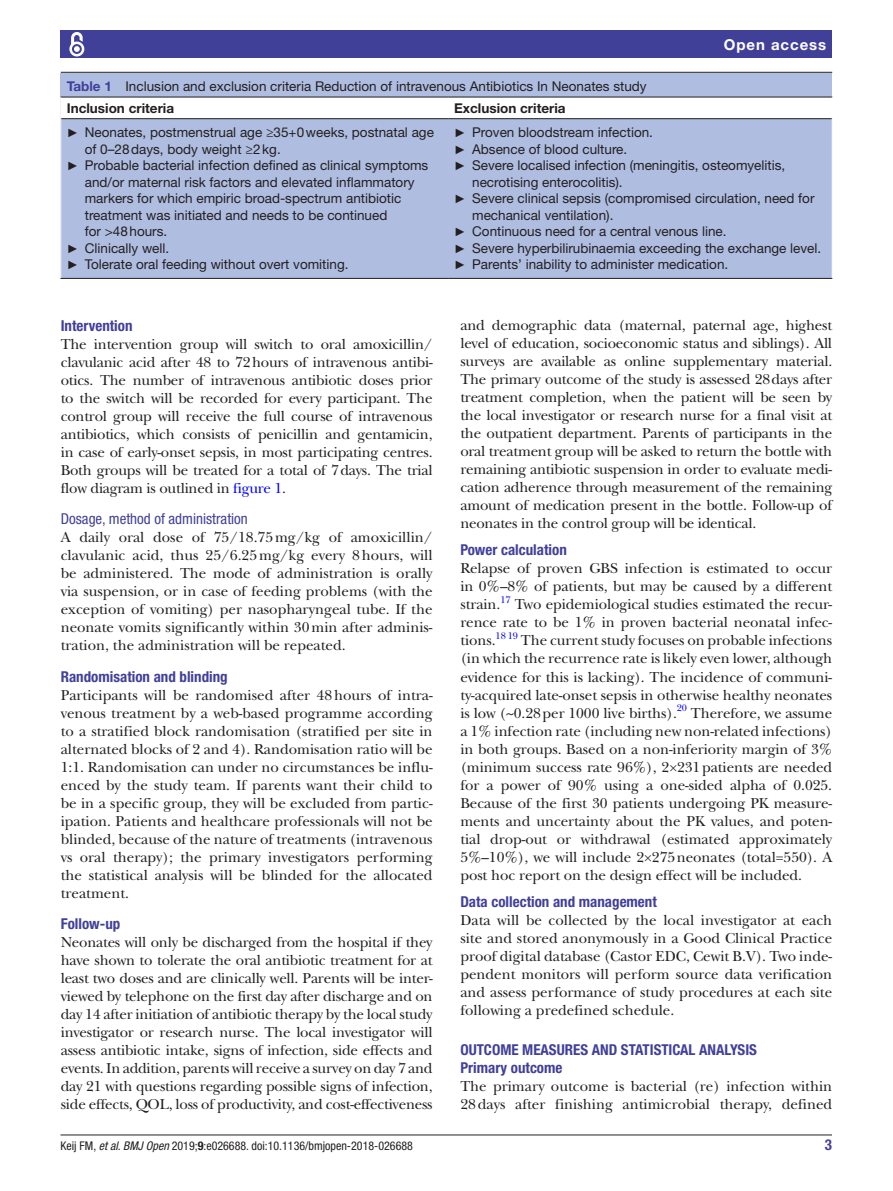
<style>
.page{position:relative;width:893px;height:1191px;background:#fff}
.page>*{position:absolute;margin:0;border:0;box-sizing:border-box;transform-origin:0 0}
.t1{font:15px/18px "New Baskerville";letter-spacing:-.005em;color:#231f20;text-align:justify}
.t2{font:700 condensed 15px/18px "Helvetica Neue LT Std";color:#414099}
.t3{font:condensed 15px "Helvetica Neue LT Std";color:#414099}
.t4{font:700 15px "Helvetica Neue LT Std";letter-spacing:.065em;color:#fff}
.t5{font:13.5px/22px "Helvetica Neue LT Std";color:#231f20}
.t6{font:700 13.5px "Helvetica Neue LT Std";color:#231f20}
.t7{font:condensed 12px "Helvetica Neue LT Std";color:#231f20}
.t8{font:9.9px "New Baskerville";letter-spacing:-.005em;color:#00f}
.s1{font-weight:700;color:#414099}
.s2{font-weight:700}
.s3{font-family:"Arial";font-size:12px}
.s4{color:#00f}
.s5{font-style:italic}
</style>
<div class="page">
<hr style="left:61px;top:1134px;width:771px;height:1px;background:#231f20">
<div style="left:61px;top:31px;width:771px;height:27px;background:#414099"></div>
<svg style="left:69px;top:32px;width:16px;height:25px"></svg>
<div style="left:61px;top:73px;width:771px;height:206px;background:#afbde1"></div>
<hr style="left:61px;top:72px;width:771px;height:1px;background:#231f20">
<svg style="left:61px;top:119px;width:771px;height:159px"></svg>
<hr style="left:61px;top:278px;width:387px;height:1px;background:#231f20">
<hr style="left:448px;top:278px;width:384px;height:1px;background:#231f20">
<svg style="left:60px;top:97px;width:773px;height:22px;background:#f0f0f1"></svg>
<p class="t5" style="left:67px;top:75px;width:581px"><span class="s1">Table 1</span> Inclusion and exclusion criteria Reduction of intravenous Antibiotics In Neonates study<br><span class="s2">Inclusion criteria</span></p>
<p class="t6" style="left:454px;top:99px;width:113px">Exclusion criteria</p>
<p class="t4" style="left:724px;top:35px;width:104px">Open access</p>
<p class="t5" style="left:67px;top:121px;width:369px"><span class="s3">►</span> Neonates, postmenstrual age ≥35+0weeks, postnatal age</p>
<p class="t5" style="left:85px;top:138px;width:197px">of 0–28days, body weight ≥2kg.</p>
<p class="t5" style="left:67px;top:154px;width:363px"><span class="s3">►</span> Probable bacterial infection defined as clinical symptoms</p>
<p class="t5" style="left:85px;top:171px;width:331px">and/or maternal risk factors and elevated inflammatory</p>
<p class="t5" style="left:85px;top:187px;width:318px">markers for which empiric broad-spectrum antibiotic</p>
<p class="t5" style="left:85px;top:204px;width:304px">treatment was initiated and needs to be continued</p>
<p class="t5" style="left:85px;top:220px;width:84px">for &gt;48hours.</p>
<p class="t5" style="left:67px;top:237px;width:104px"><span class="s3">►</span> Clinically well.</p>
<p class="t5" style="left:67px;top:253px;width:283px"><span class="s3">►</span> Tolerate oral feeding without overt vomiting.</p>
<p class="t2" style="left:61px;top:316px;width:73px">Intervention</p>
<p class="t1" style="left:61px;top:335px;width:373px">The intervention group will switch to oral amoxicillin/ clavulanic acid after 48 to 72hours of intravenous antibi&shy;otics. The number of intravenous antibiotic doses prior to the switch will be recorded for every participant. The control group will receive the full course of intravenous antibiotics, which consists of penicillin and gentamicin, in case of early-onset sepsis, in most participating centres.<br>Both groups will be treated for a total of 7days. The trial flow diagram is outlined in <span class="s4">figure 1</span>.</p>
<p class="t3" style="left:61px;top:510px;width:189px">Dosage, method of administration</p>
<p class="t1" style="left:61px;top:528px;width:373px">A daily oral dose of 75/18.75mg/kg of amoxicillin/ clavulanic acid, thus 25/6.25mg/kg every 8hours, will be administered. The mode of administration is orally via suspension, or in case of feeding problems (with the exception of vomiting) per nasopharyngeal tube. If the neonate vomits significantly within 30min after adminis&shy;tration, the administration will be repeated.</p>
<p class="t2" style="left:61px;top:667px;width:169px">Randomisation and blinding</p>
<p class="t1" style="left:61px;top:686px;width:373px">Participants will be randomised after 48hours of intra&shy;venous treatment by a web-based programme according to a stratified block randomisation (stratified per site in alternated blocks of 2 and 4). Randomisation ratio will be 1:1. Randomisation can under no circumstances be influ&shy;enced by the study team. If parents want their child to be in a specific group, they will be excluded from partic&shy;ipation. Patients and healthcare professionals will not be blinded, because of the nature of treatments (intravenous vs oral therapy); the primary investigators performing the statistical analysis will be blinded for the allocated treatment.</p>
<p class="t2" style="left:61px;top:914px;width:61px">Follow-up</p>
<p class="t1" style="left:61px;top:933px;width:373px">Neonates will only be discharged from the hospital if they have shown to tolerate the oral antibiotic treatment for at least two doses and are clinically well. Parents will be inter&shy;viewed by telephone on the first day after discharge and on day 14 after initiation of antibiotic therapy by the local study investigator or research nurse. The local investigator will assess antibiotic intake, signs of infection, side effects and events. In addition, parents will receive a survey on day 7 and day 21 with questions regarding possible signs of infection, side effects, QOL, loss of productivity, and cost-effectiveness</p>
<p class="t5" style="left:454px;top:121px;width:200px"><span class="s3">►</span> Proven bloodstream infection.</p>
<p class="t5" style="left:454px;top:138px;width:175px"><span class="s3">►</span> Absence of blood culture.</p>
<p class="t5" style="left:454px;top:154px;width:333px"><span class="s3">►</span> Severe localised infection (meningitis, osteomyelitis,</p>
<p class="t5" style="left:472px;top:171px;width:152px">necrotising enterocolitis).</p>
<p class="t5" style="left:454px;top:187px;width:362px"><span class="s3">►</span> Severe clinical sepsis (compromised circulation, need for</p>
<p class="t5" style="left:472px;top:204px;width:143px">mechanical ventilation).</p>
<p class="t5" style="left:454px;top:220px;width:274px"><span class="s3">►</span> Continuous need for a central venous line.</p>
<p class="t5" style="left:454px;top:237px;width:369px"><span class="s3">►</span> Severe hyperbilirubinaemia exceeding the exchange level.</p>
<p class="t5" style="left:454px;top:253px;width:276px"><span class="s3">►</span> Parents’ inability to administer medication.</p>
<p class="t1" style="left:460px;top:316px;width:373px">and demographic data (maternal, paternal age, highest level of education, socioeconomic status and siblings). All surveys are available as online supplementary material.<br>The primary outcome of the study is assessed 28days after treatment completion, when the patient will be seen by the local investigator or research nurse for a final visit at the outpatient department. Parents of participants in the oral treatment group will be asked to return the bottle with remaining antibiotic suspension in order to evaluate medi&shy;cation adherence through measurement of the remaining amount of medication present in the bottle. Follow-up of neonates in the control group will be identical.</p>
<p class="t2" style="left:460px;top:541px;width:108px">Power calculation</p>
<p class="t1" style="left:460px;top:559px;width:373px">Relapse of proven GBS infection is estimated to occur in 0%–8% of patients, but may be caused by a different strain.</p>
<p class="t8" style="left:500px;top:594px;width:12px">17</p>
<p class="t1" style="left:460px;top:595px;width:373px;text-indent:55px">Two epidemiological studies estimated the recur&shy;rence rate to be 1% in proven bacterial neonatal infec&shy;tions.</p>
<p class="t8" style="left:496px;top:630px;width:24px">18 19</p>
<p class="t1" style="left:460px;top:631px;width:373px;text-indent:61px">The current study focuses on probable infections (in which the recurrence rate is likely even lower, although evidence for this is lacking). The incidence of communi&shy;ty-acquired late-onset sepsis in otherwise healthy neonates is low (~0.28per 1000 live births).</p>
<p class="t8" style="left:677px;top:702px;width:12px">20</p>
<p class="t1" style="left:460px;top:703px;width:373px;text-indent:231px">Therefore, we assume a 1% infection rate (including new non-related infections) in both groups. Based on a non-inferiority margin of 3% (minimum success rate 96%), 2×231patients are needed for a power of 90% using a one-sided alpha of 0.025.<br>Because of the first 30 patients undergoing PK measure&shy;ments and uncertainty about the PK values, and poten&shy;tial drop-out or withdrawal (estimated approximately 5%–10%), we will include 2×275neonates (total=550). A post hoc report on the design effect will be included.</p>
<p class="t2" style="left:460px;top:892px;width:198px">Data collection and management</p>
<p class="t1" style="left:460px;top:911px;width:373px">Data will be collected by the local investigator at each site and stored anonymously in a Good Clinical Practice proof digital database (Castor EDC, Cewit B.V). Two inde&shy;pendent monitors will perform source data verification and assess performance of study procedures at each site following a predefined schedule.</p>
<p class="t2" style="left:460px;top:1040px;width:298px">Outcome measures and statistical analysis<br>Primary outcome</p>
<p class="t1" style="left:460px;top:1077px;width:373px">The primary outcome is bacterial (re) infection within<br>28days after finishing antimicrobial therapy, defined</p>
<p class="t7" style="left:61px;top:1138px;width:354px">Keij FM, <span class="s5">et al</span>. <span class="s5">BMJ Open</span> 2019;<span class="s2">9</span>:e026688. doi:10.1136/bmjopen-2018-026688</p>
<p class="t2" style="left:825px;top:1135px;width:9px">3</p>
</div>
